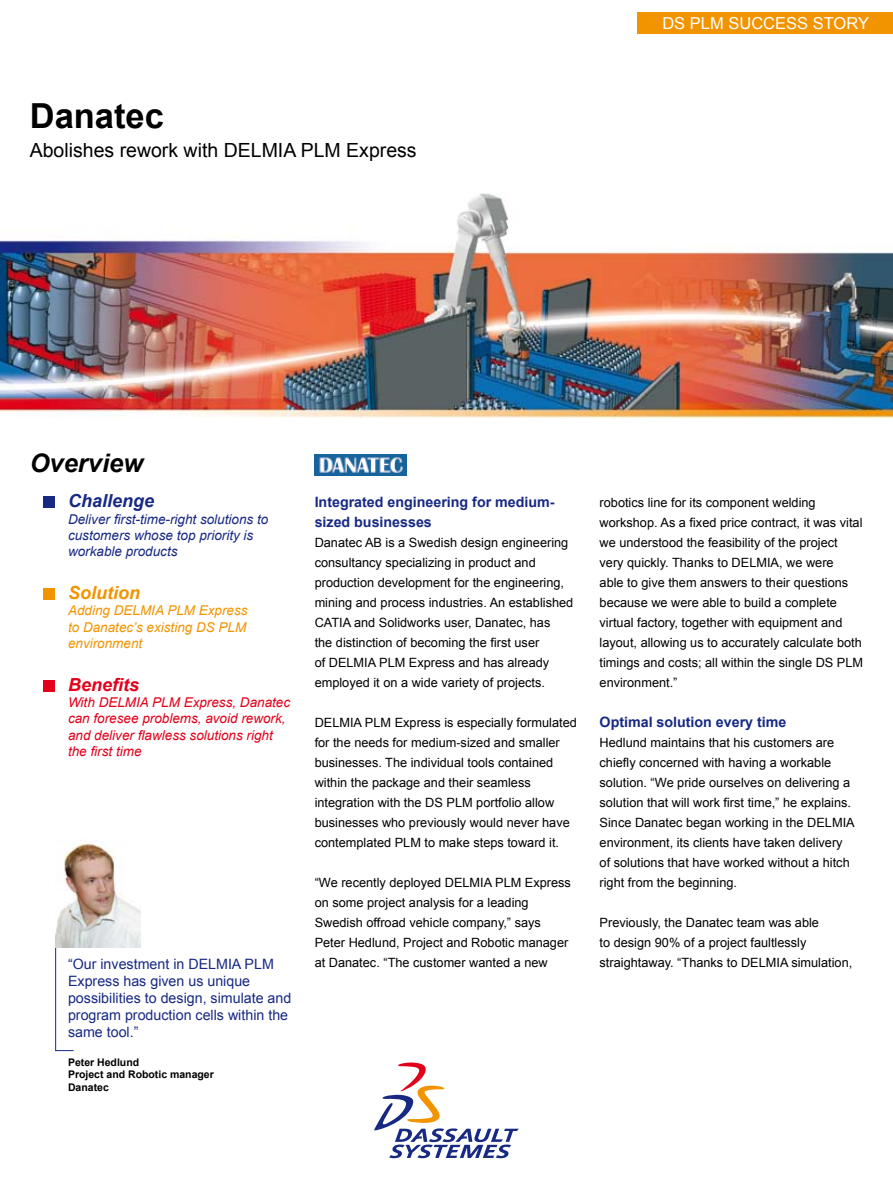
<style>
.page{position:relative;width:893px;height:1188px;background:#fff}
.page>*{position:absolute;margin:0;border:0;box-sizing:border-box;transform-origin:0 0}
.t1{font:700 34.5px "Arial";color:#000}
.t2{font:italic 700 25.5px "Arial";color:#000}
.t3{font:19.5px "Arial";color:#000}
.t4{font:italic 700 18px "Arial";color:#172983}
.t5{font:italic 700 18px "Arial";color:#f29400}
.t6{font:italic 700 18px "Arial";color:#e2001a}
.t7{font:16.5px "Arial";color:#fff}
.t8{font:14.25px/17.1px "Arial";color:#172983}
.t9{font:700 14.25px/20px "Arial";color:#172983}
.t10{font:italic 13.5px/16.2px "Arial";color:#e2001a}
.t11{font:italic 13.5px/16.2px "Arial";color:#172983}
.t12{font:italic 13.5px/16.2px "Arial";color:#f29400;text-align:justify}
.t13{font:12.75px/20px "Arial";color:#000}
.t14{font:700 10.5px/12.6px "Arial";color:#000}
</style>
<div class="page">
<div style="left:638px;top:13px;width:255px;height:21px;background:#f29400"></div>
<img style="left:0;top:193px;width:893px;height:279px">
<div style="left:43px;top:496px;width:11px;height:11px;background:#172983"></div>
<div style="left:43px;top:588px;width:11px;height:11px;background:#f29400"></div>
<div style="left:43px;top:680px;width:11px;height:11px;background:#e2001a"></div>
<svg style="left:374px;top:1062px;width:145px;height:96px"></svg>
<img style="left:315px;top:454px;width:91px;height:22px">
<div style="left:55px;top:946px;width:19px;height:105px;border:1px solid #172983"></div>
<img style="left:55px;top:840px;width:85px;height:107px">
<h1 class="t1" style="left:30px;top:93px;width:136px">Danatec</h1>
<h3 class="t3" style="left:30px;top:138px;width:388px">Abolishes rework with DELMIA PLM Express</h3>
<p class="t7" style="left:662px;top:13px;width:208px">DS PLM SUCCESS STORY</p>
<h2 class="t2" style="left:30px;top:446px;width:115px">Overview</h2>
<h3 class="t4" style="left:68px;top:489px;width:88px">Challenge</h3>
<p class="t11" style="left:68px;top:511px;width:202px">Deliver first-time-right solutions to customers whose top priority is workable products</p>
<h3 class="t5" style="left:68px;top:581px;width:73px">Solution</h3>
<p class="t12" style="left:68px;top:603px;width:181px">Adding DELMIA PLM Express to Danatec’s existing DS PLM environment</p>
<h3 class="t6" style="left:68px;top:673px;width:73px">Benefits</h3>
<p class="t10" style="left:68px;top:695px;width:224px">With DELMIA PLM Express, Danatec can foresee problems, avoid rework, and deliver flawless solutions right the first time</p>
<p class="t8" style="left:68px;top:955px;width:225px">“Our investment in DELMIA PLM<br>Express has given us unique possibilities to design, simulate and program production cells within the same tool.”</p>
<p class="t14" style="left:68px;top:1056px;width:147px">Peter Hedlund<br>Project and Robotic manager<br>Danatec</p>
<p class="t9" style="left:315px;top:493px;width:241px">Integrated engineering for medium&shy;sized businesses</p>
<p class="t13" style="left:315px;top:533px;width:260px">Danatec AB is a Swedish design engineering consultancy specializing in product and production development for the engineering, mining and process industries. An established CATIA and Solidworks user, Danatec, has<br>the distinction of becoming the first user<br>of DELMIA PLM Express and has already employed it on a wide variety of projects.</p>
<p class="t13" style="left:315px;top:713px;width:264px">DELMIA PLM Express is especially formulated for the needs for medium-sized and smaller businesses. The individual tools contained within the package and their seamless integration with the DS PLM portfolio allow businesses who previously would never have contemplated PLM to make steps toward it.</p>
<p class="t13" style="left:315px;top:873px;width:258px">“We recently deployed DELMIA PLM Express on some project analysis for a leading Swedish offroad vehicle company,” says Peter Hedlund, Project and Robotic manager at Danatec. “The customer wanted a new</p>
<p class="t13" style="left:600px;top:493px;width:265px">robotics line for its component welding workshop. As a fixed price contract, it was vital we understood the feasibility of the project very quickly. Thanks to DELMIA, we were<br>able to give them answers to their questions because we were able to build a complete virtual factory, together with equipment and layout, allowing us to accurately calculate both timings and costs; all within the single DS PLM environment.”</p>
<p class="t9" style="left:600px;top:713px;width:188px">Optimal solution every time</p>
<p class="t13" style="left:600px;top:733px;width:257px">Hedlund maintains that his customers are chiefly concerned with having a workable solution. “We pride ourselves on delivering a solution that will work first time,” he explains.<br>Since Danatec began working in the DELMIA environment, its clients have taken delivery of solutions that have worked without a hitch right from the beginning.</p>
<p class="t13" style="left:600px;top:913px;width:254px">Previously, the Danatec team was able<br>to design 90% of a project faultlessly straightaway. “Thanks to DELMIA simulation,</p>
</div>
